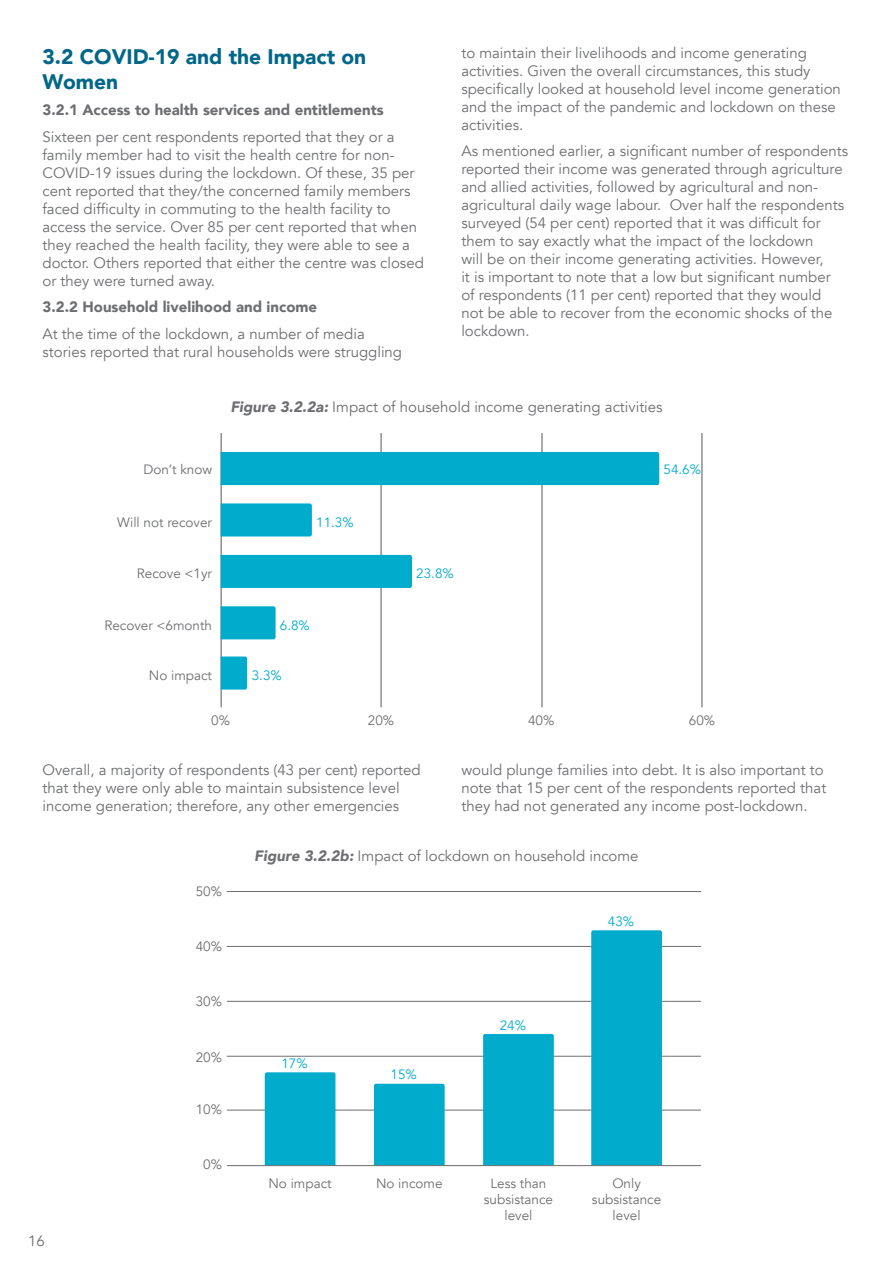
<style>
.page{position:relative;width:893px;height:1263px;background:#fff}
.page>*{position:absolute;margin:0;border:0;box-sizing:border-box;transform-origin:0 0}
.t1{font:900 21px/25.2px "Avenir";color:#006788}
.t2{font:15px/18px "Avenir";color:#6d6e71}
.t3{font:900 15px "Avenir";color:#6d6e71}
.t4{font:13.5px/16.2px "Avenir";color:#6d6e71;text-align:center}
.t5{font:13.5px "Avenir";color:#00abcc}
.s1{font-weight:900;font-style:italic}
</style>
<div class="page">
<hr style="left:221px;top:433px;width:1px;height:274px;background:#54565b">
<hr style="left:381px;top:433px;width:1px;height:274px;background:#54565b">
<hr style="left:542px;top:433px;width:1px;height:274px;background:#54565b">
<hr style="left:702px;top:433px;width:1px;height:274px;background:#54565b">
<svg style="left:221px;top:656px;width:26px;height:33px"></svg>
<div style="left:221px;top:606px;width:55px;height:33px;background:#00abcc"></div>
<div style="left:221px;top:555px;width:191px;height:33px;background:#00abcc"></div>
<div style="left:221px;top:503px;width:91px;height:33px;background:#00abcc"></div>
<div style="left:221px;top:452px;width:438px;height:33px;background:#00abcc"></div>
<hr style="left:227px;top:1110px;width:474px;height:1px;background:#6e6e70">
<hr style="left:227px;top:1056px;width:474px;height:1px;background:#6e6e70">
<hr style="left:227px;top:1001px;width:474px;height:1px;background:#6e6e70">
<hr style="left:227px;top:946px;width:474px;height:1px;background:#6e6e70">
<hr style="left:227px;top:891px;width:474px;height:1px;background:#6e6e70">
<div style="left:265px;top:1072px;width:70px;height:93px;background:#00abcc"></div>
<div style="left:374px;top:1084px;width:71px;height:81px;background:#00abcc"></div>
<div style="left:483px;top:1034px;width:71px;height:131px;background:#00abcc"></div>
<div style="left:591px;top:930px;width:71px;height:235px;background:#00abcc"></div>
<hr style="left:227px;top:1165px;width:474px;height:1px;background:#6e6e70">
<h1 class="t1" style="left:43px;top:43px;width:325px">3.2 COVID-19 and the Impact on<br>Women</h1>
<p class="t3" style="left:43px;top:97px;width:343px">3.2.1 Access to health services and entitlements</p>
<p class="t2" style="left:43px;top:128px;width:383px">Sixteen per cent respondents reported that they or a family member had to visit the health centre for non-COVID-19 issues during the lockdown. Of these, 35 per cent reported that they/the concerned family members faced difficulty in commuting to the health facility to access the service. Over 85 per cent reported that when they reached the health facility, they were able to see a doctor. Others reported that either the centre was closed or they were turned away.</p>
<p class="t3" style="left:43px;top:294px;width:276px">3.2.2 Household livelihood and income</p>
<p class="t2" style="left:43px;top:325px;width:361px">At the time of the lockdown, a number of media stories reported that rural households were struggling</p>
<p class="t2" style="left:461px;top:44px;width:381px">to maintain their livelihoods and income generating activities. Given the overall circumstances, this study specifically looked at household level income generation and the impact of the pandemic and lockdown on these activities.</p>
<p class="t2" style="left:461px;top:142px;width:388px">As mentioned earlier, a significant number of respondents reported their income was generated through agriculture and allied activities, followed by agricultural and non&shy;agricultural daily wage labour. Over half the respondents surveyed (54 per cent) reported that it was difficult for them to say exactly what the impact of the lockdown<br>will be on their income generating activities. However,<br>it is important to note that a low but significant number<br>of respondents (11 per cent) reported that they would<br>not be able to recover from the economic shocks of the lockdown.</p>
<p class="t2" style="left:230px;top:398px;width:434px"><span class="s1">Figure 3.2.2a:</span> Impact of household income generating activities</p>
<p class="t4" style="left:143px;top:461px;width:70px">Don’t know</p>
<p class="t5" style="left:663px;top:461px;width:39px">54.6%</p>
<p class="t4" style="left:117px;top:514px;width:97px">Will not recover</p>
<p class="t5" style="left:316px;top:514px;width:39px">11.3%</p>
<p class="t5" style="left:416px;top:565px;width:39px">23.8%</p>
<p class="t4" style="left:137px;top:566px;width:77px">Recove &lt;1yr</p>
<p class="t4" style="left:104px;top:617px;width:109px">Recover &lt;6month</p>
<p class="t5" style="left:280px;top:617px;width:32px">6.8%</p>
<p class="t5" style="left:252px;top:667px;width:32px">3.3%</p>
<p class="t4" style="left:149px;top:667px;width:65px">No impact</p>
<p class="t4" style="left:211px;top:712px;width:20px">0%</p>
<p class="t4" style="left:368px;top:712px;width:28px">20%</p>
<p class="t4" style="left:528px;top:712px;width:28px">40%</p>
<p class="t4" style="left:689px;top:712px;width:28px">60%</p>
<p class="t2" style="left:43px;top:761px;width:380px">Overall, a majority of respondents (43 per cent) reported that they were only able to maintain subsistence level income generation; therefore, any other emergencies</p>
<p class="t2" style="left:461px;top:761px;width:366px">would plunge families into debt. It is also important to note that 15 per cent of the respondents reported that they had not generated any income post-lockdown.</p>
<p class="t2" style="left:28px;top:1232px;width:18px">16</p>
<p class="t4" style="left:196px;top:883px;width:28px">50%</p>
<p class="t4" style="left:196px;top:939px;width:28px">40%</p>
<p class="t4" style="left:196px;top:994px;width:28px">30%</p>
<p class="t4" style="left:196px;top:1049px;width:28px">20%</p>
<p class="t4" style="left:196px;top:1101px;width:28px">10%</p>
<p class="t4" style="left:203px;top:1156px;width:20px">0%</p>
<p class="t2" style="left:254px;top:847px;width:386px"><span class="s1">Figure 3.2.2b:</span> Impact of lockdown on household income</p>
<p class="t5" style="left:281px;top:1055px;width:28px">17%</p>
<p class="t5" style="left:390px;top:1066px;width:28px">15%</p>
<p class="t5" style="left:500px;top:1017px;width:28px">24%</p>
<p class="t5" style="left:608px;top:913px;width:28px">43%</p>
<p class="t4" style="left:268px;top:1175px;width:65px">No impact</p>
<p class="t4" style="left:376px;top:1175px;width:68px">No income</p>
<p class="t4" style="left:484px;top:1175px;width:71px">Less than subsistance level</p>
<p class="t4" style="left:592px;top:1175px;width:71px">Only subsistance level</p>
</div>
